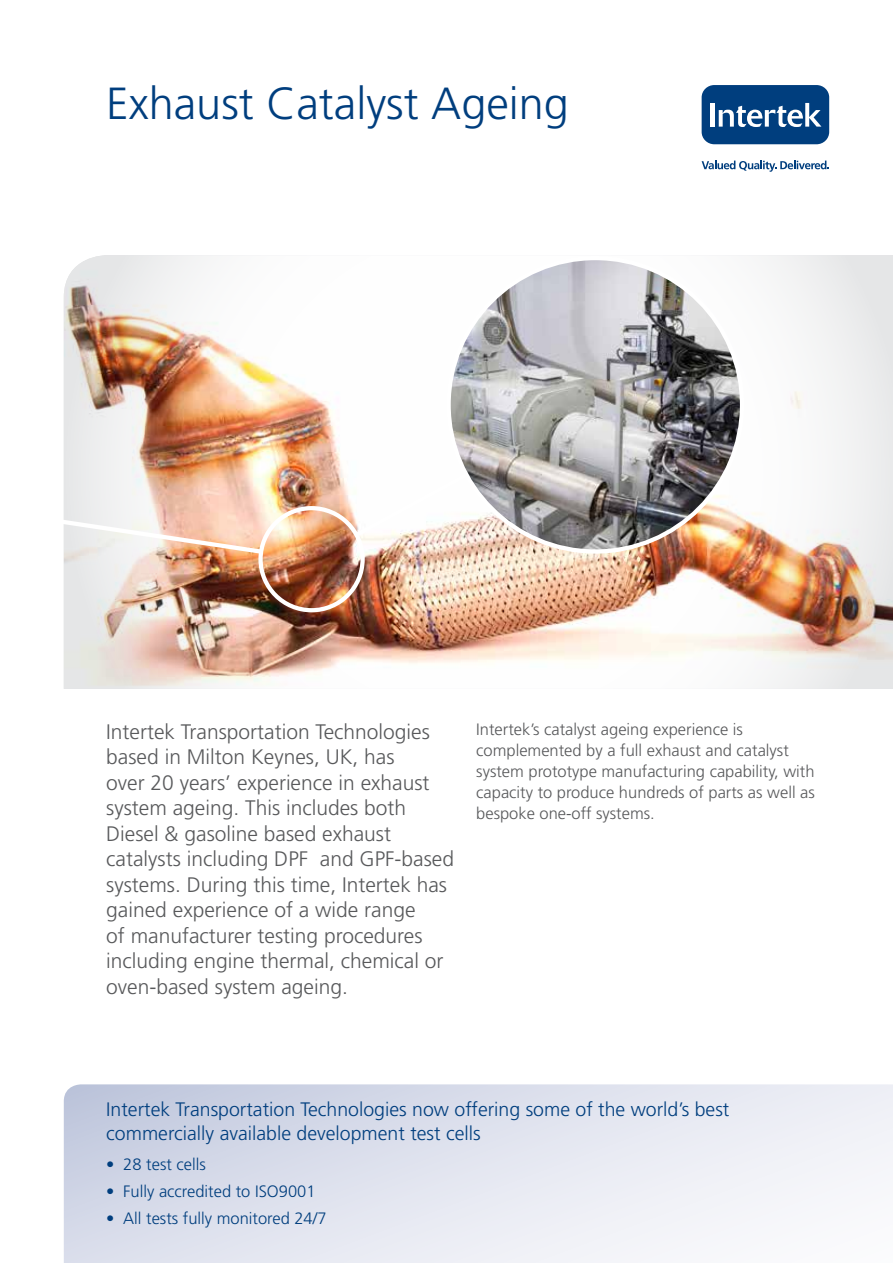
<style>
.page{position:relative;width:893px;height:1263px;background:#fff}
.page>*{position:absolute;margin:0;border:0;box-sizing:border-box;transform-origin:0 0}
.t1{font:300 45px "Frutiger LT Std";color:#003e7e}
.t2{font:300 21px/25.5px "Frutiger LT Std";color:#58595b}
.t3{font:300 19.5px/24px "Frutiger LT Std";color:#003e7e}
.t4{font:300 16.5px/21px "Frutiger LT Std";color:#58595b}
.t5{font:300 16.5px "Frutiger LT Std";color:#003e7e}
</style>
<div class="page">
<div style="left:702px;top:85px;width:127px;height:59px;background:#003e7e;border-radius:13px"></div>
<div style="left:710px;top:103px;width:5px;height:24px;background:#fff"></div>
<svg style="left:719px;top:103px;width:102px;height:24px"></svg>
<svg style="left:702px;top:161px;width:127px;height:11px"></svg>
<img style="left:64px;top:255px;width:829px;height:434px">
<svg style="left:63px;top:508px;width:202px;height:48px"></svg>
<div style="left:258px;top:506px;width:107px;height:106px;border:4px solid #fff;border-radius:50%"></div>
<svg style="left:64px;top:1084px;width:829px;height:179px"></svg>
<svg style="left:351px;top:399px;width:188px;height:141px"></svg>
<img style="left:449px;top:258px;width:293px;height:293px;border-radius:147px">
<h1 class="t1" style="left:106px;top:78px;width:464px">Exhaust Catalyst Ageing</h1>
<p class="t2" style="left:106px;top:719px;width:349px">Intertek Transportation Technologies based in Milton Keynes, UK, has<br>over 20 years’ experience in exhaust system ageing. This includes both Diesel &amp; gasoline based exhaust catalysts including DPF and GPF-based systems. During this time, Intertek has gained experience of a wide range<br>of manufacturer testing procedures including engine thermal, chemical or oven-based system ageing.</p>
<p class="t4" style="left:476px;top:719px;width:340px">Intertek’s catalyst ageing experience is complemented by a full exhaust and catalyst system prototype manufacturing capability, with capacity to produce hundreds of parts as well as bespoke one-off systems.</p>
<p class="t3" style="left:106px;top:1097px;width:625px">Intertek Transportation Technologies now offering some of the world’s best commercially available development test cells</p>
<p class="t5" style="left:106px;top:1154px;width:101px">• 28 test cells</p>
<p class="t5" style="left:106px;top:1182px;width:211px">• Fully accredited to ISO9001</p>
<p class="t5" style="left:106px;top:1209px;width:222px">• All tests fully monitored 24/7</p>
</div>
